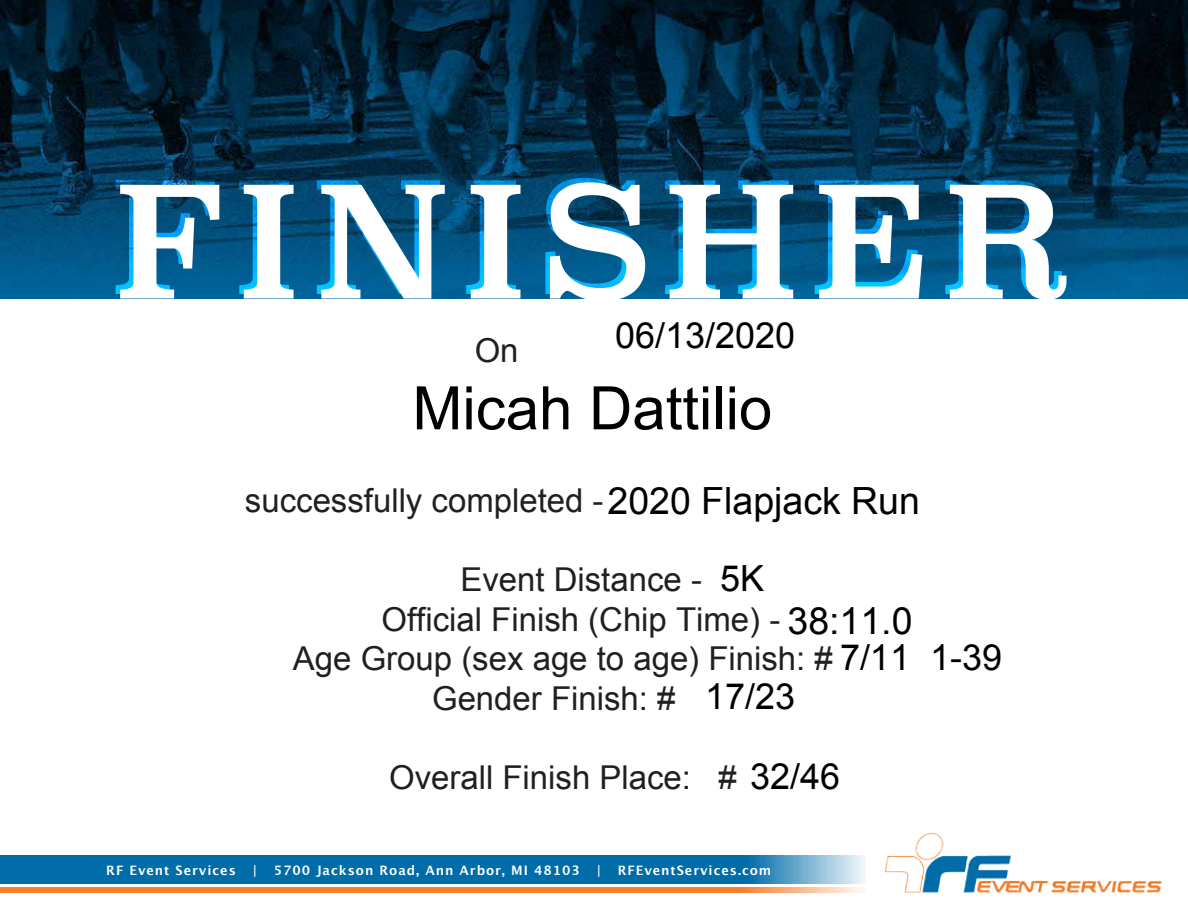
<style>
.page{position:relative;width:1188px;height:918px;background:#fff}
.page>*{position:absolute;margin:0;border:0;box-sizing:border-box;transform-origin:0 0}
.t1{font:153px "Superclarendon";letter-spacing:.1em;color:#fff}
.t2{font:60px "Arial";color:#000}
.t3{font:37.5px "Arial";color:#000}
.t4{font:36px "Arial";color:#000}
.t5{font:32.85px "Arial";color:#221f20}
.t6{font:700 13.05px "Lucida Grande";letter-spacing:.075em;color:#fff}
.s1{font-size:36px;color:#000}
</style>
<div class="page">
<img style="left:0;top:0;width:1188px;height:298px">
<img style="left:884px;top:832px;width:278px;height:61px">
<svg style="left:0;top:856px;width:865px;height:27px;background:#1076ae"></svg>
<svg style="left:0;top:887px;width:865px;height:5px;background:#f48739"></svg>
<h1 class="t1" style="left:110px;top:135px;width:957px">FINISHER</h1>
<p class="t5" style="left:475px;top:328px;width:45px">On</p>
<p class="t4" style="left:615px;top:315px;width:182px">06/13/2020</p>
<h2 class="t2" style="left:412px;top:375px;width:361px">Micah Dattilio</h2>
<p class="t3" style="left:608px;top:480px;width:314px">2020 Flapjack Run</p>
<p class="t5" style="left:245px;top:479px;width:360px">successfully completed -</p>
<p class="t4" style="left:720px;top:558px;width:45px">5K</p>
<p class="t5" style="left:460px;top:558px;width:243px">Event Distance -</p>
<p class="t5" style="left:382px;top:598px;width:400px">Official Finish (Chip Time) -</p>
<p class="t5" style="left:293px;top:637px;width:619px">Age Group (sex age to age) Finish: # <span class="s1">7/11</span></p>
<p class="t5" style="left:432px;top:677px;width:245px">Gender Finish: #</p>
<p class="t3" style="left:788px;top:600px;width:127px">38:11.0</p>
<p class="t4" style="left:705px;top:677px;width:92px">17/23</p>
<p class="t4" style="left:930px;top:638px;width:74px">1-39</p>
<p class="t5" style="left:389px;top:756px;width:452px">Overall Finish Place: # <span class="s1">32/46</span></p>
<p class="t6" style="left:106px;top:860px;width:131px">RF Event Services</p>
<p class="t6" style="left:252px;top:860px;width:6px">|</p>
<p class="t6" style="left:274px;top:860px;width:308px">5700 Jackson Road, Ann Arbor, MI 48103</p>
<p class="t6" style="left:596px;top:860px;width:6px">|</p>
<p class="t6" style="left:618px;top:860px;width:155px">RFEventServices.com</p>
</div>
